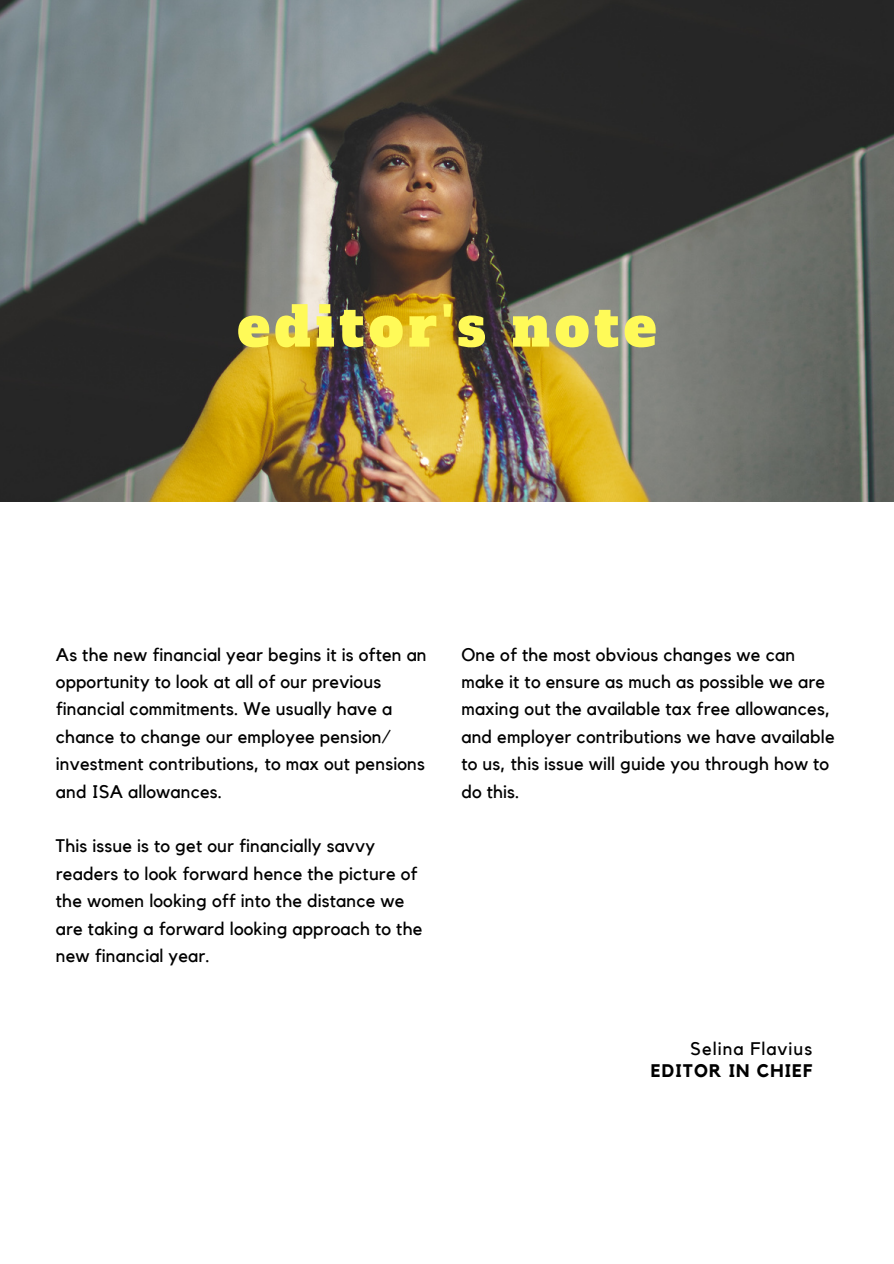
<style>
.page{position:relative;width:894px;height:1264px;background:#fff}
.page>*{position:absolute;margin:0;border:0;box-sizing:border-box;transform-origin:0 0}
.t1{font:54.6px "Alfa Slab One";letter-spacing:.09em;color:#fffa58}
.t2{font:18.15px/27.5px "Kollektif";letter-spacing:.01em;color:#000}
.t3{font:18.15px "Kollektif";letter-spacing:.06em;color:#000}
.t4{font:700 18.15px "Kollektif";letter-spacing:.06em;color:#000}
</style>
<div class="page">
<img style="left:0;top:0;width:893px;height:501px">
<p class="t1" style="left:237px;top:290px;width:420px">editor's note</p>
<p class="t2" style="left:56px;top:641px;width:372px">As the new financial year begins it is often an opportunity to look at all of our previous financial commitments. We usually have a chance to change our employee pension/ investment contributions, to max out pensions and ISA allowances.</p>
<p class="t2" style="left:56px;top:833px;width:368px">This issue is to get our financially savvy readers to look forward hence the picture of the women looking off into the distance we are taking a forward looking approach to the new financial year.</p>
<p class="t2" style="left:461px;top:641px;width:374px">One of the most obvious changes we can make it to ensure as much as possible we are maxing out the available tax free allowances, and employer contributions we have available to us, this issue will guide you through how to do this.</p>
<p class="t3" style="left:690px;top:1040px;width:123px">Selina Flavius</p>
<p class="t4" style="left:650px;top:1062px;width:163px">EDITOR IN CHIEF</p>
</div>
